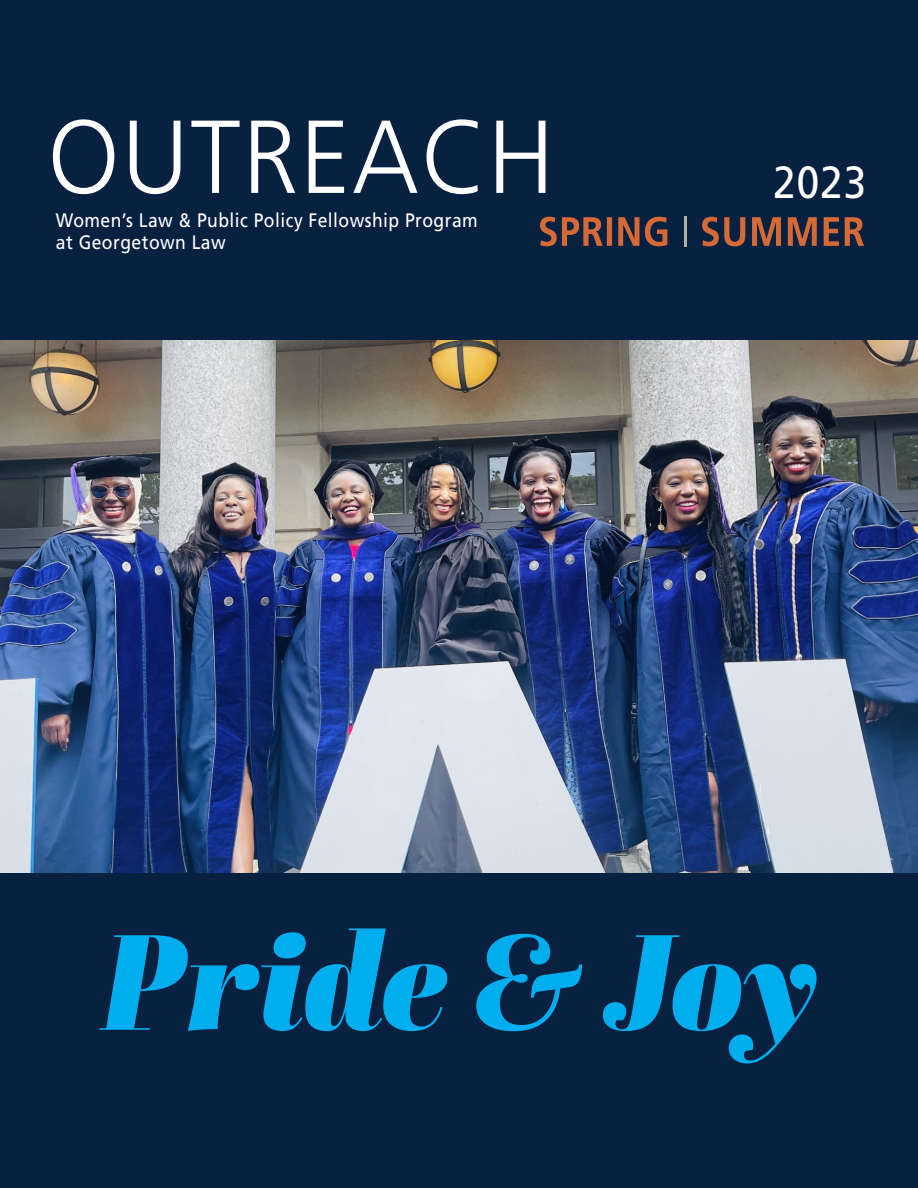
<style>
.page{position:relative;width:918px;height:1188px;background:#082141}
.page>*{position:absolute;margin:0;border:0;box-sizing:border-box;transform-origin:0 0}
.body_text{font:italic 135px "Abril Display Bl";color:#00aeef}
.t1{font:45px "Frutiger LT Std";color:#fff;scale:.9 1}
.t2{font:19.5px/22.5px "Frutiger LT Std";letter-spacing:.025em;color:#fff;scale:.9 1}
.s1{font-family:"Abril Display";font-weight:700}
</style>
<div class="page">
<svg style="left:53px;top:119px;width:492px;height:75px"></svg>
<svg style="left:702px;top:217px;width:162px;height:29px"></svg>
<hr style="left:684px;top:216px;width:2px;height:31px;background:#b2b09d">
<svg style="left:540px;top:217px;width:127px;height:29px"></svg>
<img style="left:0;top:340px;width:918px;height:533px">
<p class="t2" style="left:56px;top:209px;width:470px">Women’s Law &amp; Public Policy Fellowship Program at Georgetown Law</p>
<p class="t1" style="left:773px;top:156px;width:105px">2023</p>
<p class="body_text" style="left:101px;top:887px;width:717px">Pride <span class="s1">&amp;</span> Joy</p>
</div>
